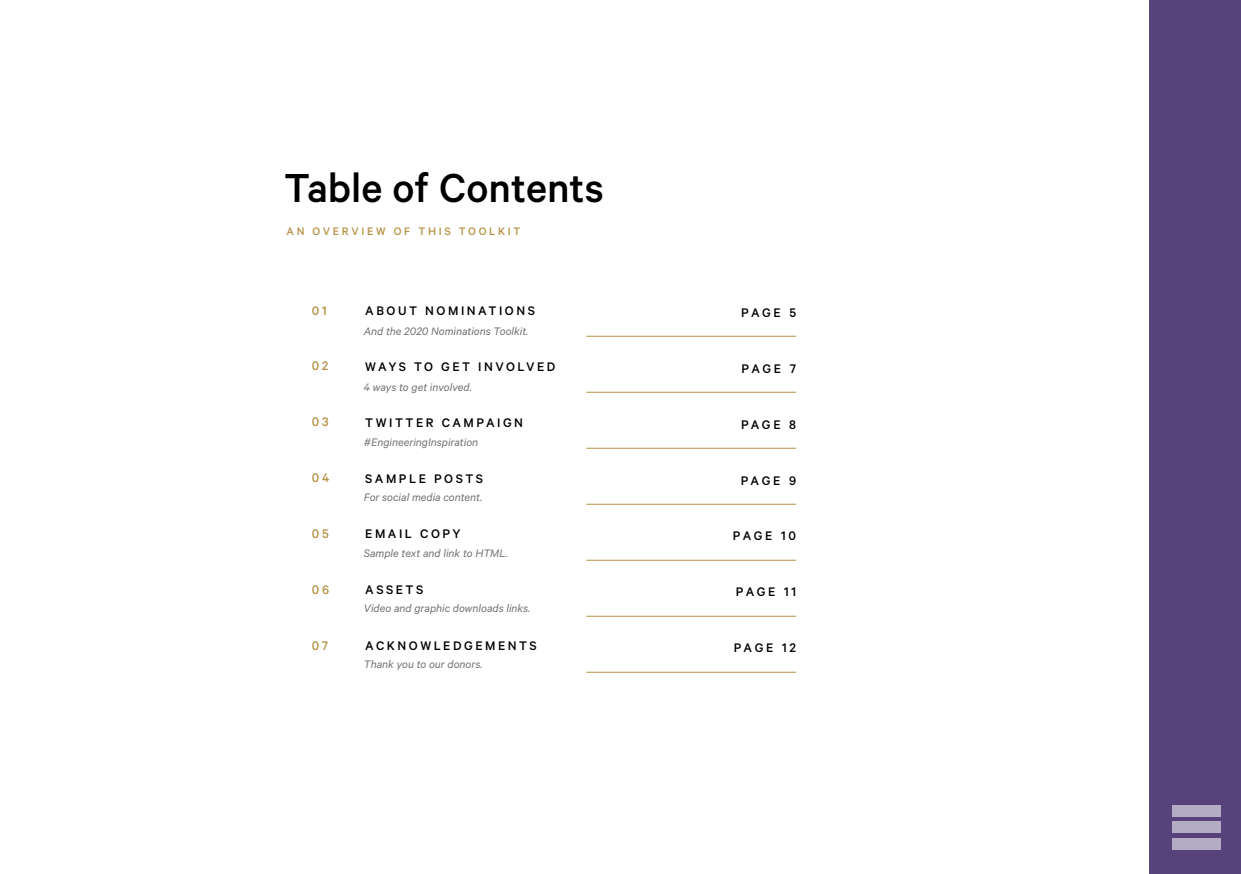
<style>
.page{position:relative;width:1241px;height:874px;background:#fff}
.page>*{position:absolute;margin:0;border:0;box-sizing:border-box;transform-origin:0 0}
.t1{font:500 45.5px "Calibre";color:#000}
.t2{font:500 14px "Calibre";letter-spacing:.18em;color:#000}
.t3{font:500 14px "Calibre";letter-spacing:.2em;color:#b59346}
.t4{font:italic 12.25px "Calibre";color:#727272}
.t5{font:500 12.25px "Calibre";letter-spacing:.22em;color:#b59346}
</style>
<div class="page">
<div style="left:1149px;top:0;width:91px;height:873px;background:#58427c"></div>
<hr style="left:586px;top:335px;width:210px;height:1px;background:#b59346">
<hr style="left:586px;top:391px;width:210px;height:1px;background:#b59346">
<hr style="left:586px;top:447px;width:210px;height:1px;background:#b59346">
<hr style="left:586px;top:503px;width:210px;height:1px;background:#b59346">
<hr style="left:586px;top:559px;width:210px;height:1px;background:#b59346">
<hr style="left:586px;top:615px;width:210px;height:1px;background:#b59346">
<hr style="left:586px;top:671px;width:210px;height:1px;background:#b59346">
<div style="left:1172px;top:804px;width:48px;height:12px;background:#b4abc4"></div>
<div style="left:1172px;top:821px;width:48px;height:11px;background:#b4abc4"></div>
<div style="left:1172px;top:837px;width:48px;height:12px;background:#b4abc4"></div>
<h1 class="t1" style="left:284px;top:161px;width:321px">Table of Contents</h1>
<p class="t5" style="left:286px;top:224px;width:235px">AN OVERVIEW OF THIS TOOLKIT</p>
<p class="t3" style="left:311px;top:302px;width:16px">01</p>
<p class="t2" style="left:365px;top:302px;width:171px">ABOUT NOMINATIONS</p>
<p class="t4" style="left:364px;top:324px;width:166px">And the 2020 Nominations Toolkit.</p>
<p class="t3" style="left:311px;top:357px;width:18px">02</p>
<p class="t2" style="left:365px;top:358px;width:191px">WAYS TO GET INVOLVED</p>
<p class="t4" style="left:364px;top:380px;width:109px">4 ways to get involved.</p>
<p class="t3" style="left:311px;top:413px;width:18px">03</p>
<p class="t2" style="left:365px;top:414px;width:159px">TWITTER CAMPAIGN</p>
<p class="t4" style="left:364px;top:435px;width:116px">#EngineeringInspiration</p>
<p class="t3" style="left:311px;top:469px;width:19px">04</p>
<p class="t2" style="left:365px;top:470px;width:119px">SAMPLE POSTS</p>
<p class="t4" style="left:364px;top:489px;width:120px">For social media content.</p>
<p class="t3" style="left:311px;top:525px;width:19px">05</p>
<p class="t2" style="left:365px;top:525px;width:97px">EMAIL COPY</p>
<p class="t4" style="left:364px;top:545px;width:145px">Sample text and link to HTML.</p>
<p class="t3" style="left:311px;top:581px;width:19px">06</p>
<p class="t2" style="left:365px;top:581px;width:60px">ASSETS</p>
<p class="t4" style="left:364px;top:600px;width:168px">Video and graphic downloads links.</p>
<p class="t3" style="left:311px;top:636px;width:18px">07</p>
<p class="t2" style="left:365px;top:637px;width:173px">ACKNOWLEDGEMENTS</p>
<p class="t4" style="left:364px;top:656px;width:120px">Thank you to our donors.</p>
<p class="t2" style="left:741px;top:304px;width:56px">PAGE 5</p>
<p class="t2" style="left:741px;top:360px;width:56px">PAGE 7</p>
<p class="t2" style="left:741px;top:416px;width:57px">PAGE 8</p>
<p class="t2" style="left:740px;top:472px;width:57px">PAGE 9</p>
<p class="t2" style="left:732px;top:527px;width:65px">PAGE 10</p>
<p class="t2" style="left:735px;top:583px;width:62px">PAGE 11</p>
<p class="t2" style="left:733px;top:639px;width:64px">PAGE 12</p>
</div>
